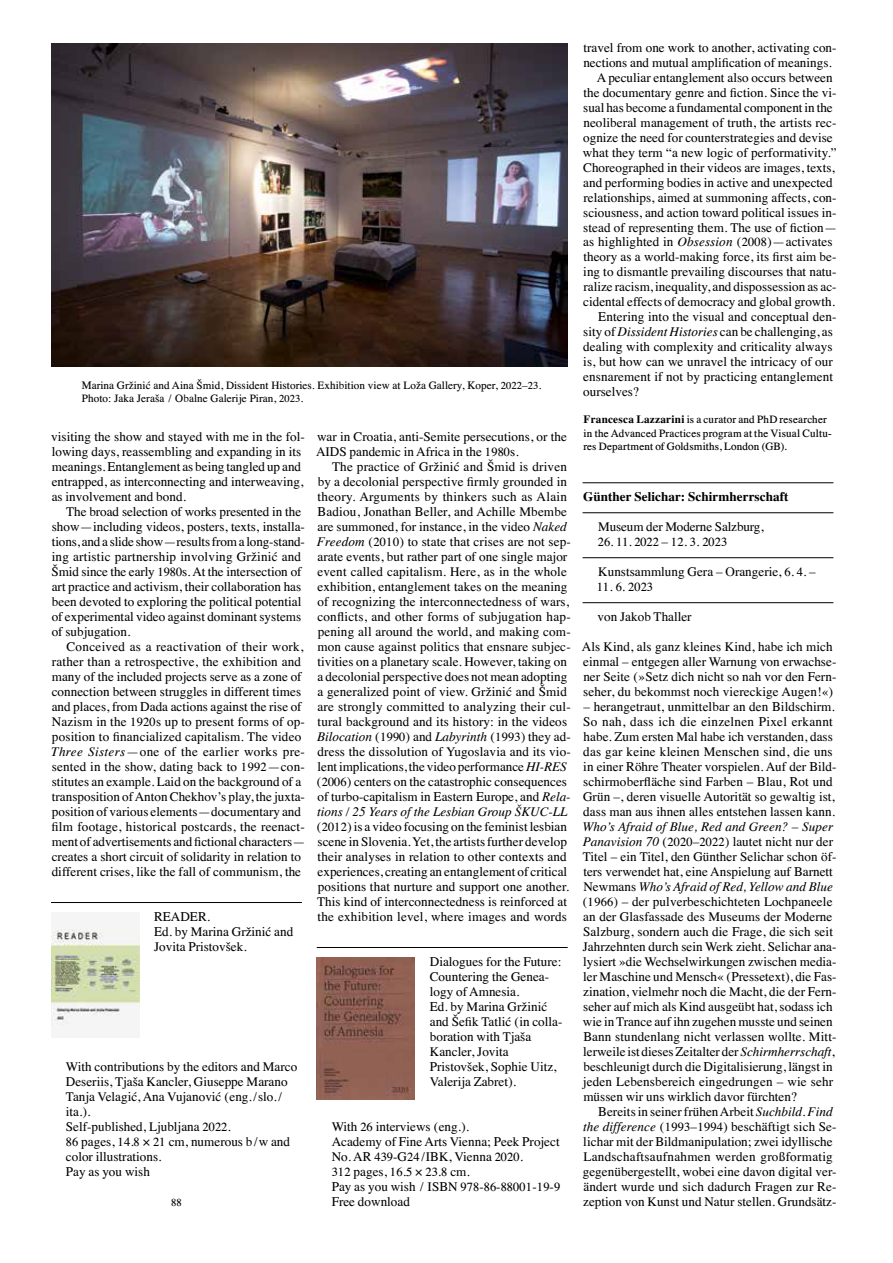
<style>
.page{position:relative;width:893px;height:1263px;background:#fff}
.page>*{position:absolute;margin:0;border:0;box-sizing:border-box;transform-origin:0 0}
.t1{font:13.2px/15px "Times CA Regular 1 3";color:#000}
.t2{font:13.2px "Times CA Italic 3";color:#000}
.t3{font:13.2px "Times CA Bold 3";letter-spacing:.005em;color:#000}
.t4{font:11.4px "Times CA Regular 1 5";color:#000}
.t5{font:11.25px/12.9px "Times CA Regular 7";color:#000}
.t6{font:11.25px/13.5px "Times CA Regular 3 11";letter-spacing:.01em;color:#000}
.s1{font-family:"Times CA Italic 3"}
.s2{font-family:"Times CA Bold 3"}
.s3{color:#fff}
.s4{font-family:"Times CA Regular 1 3"}
</style>
<div class="page">
<hr style="left:583px;top:482px;width:250px;height:1px;background:#000">
<hr style="left:583px;top:512px;width:250px;height:1px;background:#000">
<hr style="left:583px;top:557px;width:250px;height:1px;background:#000">
<hr style="left:583px;top:602px;width:250px;height:1px;background:#000">
<hr style="left:317px;top:947px;width:251px;height:1px;background:#000">
<img style="left:317px;top:957px;width:98px;height:142px">
<img style="left:51px;top:43px;width:517px;height:323px">
<hr style="left:51px;top:902px;width:251px;height:1px;background:#000">
<img style="left:51px;top:928px;width:88px;height:98px">
<p class="t5" style="left:82px;top:378px;width:461px">Marina Gržinić and Aina Šmid, Dissident Histories. Exhibition view at Loža Gallery, Koper, 2022–23.<br>Photo: Jaka Jeraša / Obalne Galerije Piran, 2023.</p>
<p class="t1" style="left:51px;top:428px;width:255px">visiting the show and stayed with me in the fol&shy;lowing days, reassembling and expanding in its meanings. Entanglement as being tangled up and entrapped, as interconnecting and interweaving, as involvement and bond.</p>
<p class="t1" style="left:51px;top:503px;width:255px;text-indent:15px">The broad selection of works presented in the show—including videos, posters, texts, installa&shy;tions, and a slide show—results from a long-stand&shy;ing artistic partnership involving Gržinić and Šmid since the early 1980s. At the intersection of art practice and activism, their collaboration has been devoted to exploring the political potential of experimental video against dominant systems of subjugation.</p>
<p class="t1" style="left:51px;top:638px;width:256px;text-indent:15px">Conceived as a reactivation of their work, rather than a retrospective, the exhibition and many of the included projects serve as a zone of connection between struggles in different times and places, from Dada actions against the rise of Nazism in the 1920s up to present forms of op&shy;position to financialized capitalism. The video <span class="s1">Three Sisters</span>—one of the earlier works pre&shy;sented in the show, dating back to 1992—con&shy;stitutes an example. Laid on the background of a transposition of Anton Chekhov’s play, the juxta&shy;position of various elements—documentary and film footage, historical postcards, the reenact&shy;ment of advertisements and fictional characters— creates a short circuit of solidarity in relation to different crises, like the fall of communism, the</p>
<p class="t1" style="left:154px;top:908px;width:141px">READER.<br>Ed. by Marina Gržinić and<br>Jovita Pristovšek.</p>
<p class="t1" style="left:66px;top:1058px;width:233px">With contributions by the editors and Marco<br>Deseriis, Tjaša Kancler, Giuseppe Marano<br>Tanja Velagić, Ana Vujanović (eng./slo./ ita.).<br>Self-published, Ljubljana 2022.<br>86 pages, 14.8 × 21 cm, numerous b/w and color illustrations.<br>Pay as you wish</p>
<p class="t4" style="left:171px;top:1191px;width:12px">88</p>
<p class="t1" style="left:316px;top:428px;width:252px">war in Croatia, anti-Semite persecutions, or the<br>AIDS pandemic in Africa in the 1980s.</p>
<p class="t1" style="left:317px;top:458px;width:256px;text-indent:15px">The practice of Gržinić and Šmid is driven by a decolonial perspective firmly grounded in theory. Arguments by thinkers such as Alain Badiou, Jonathan Beller, and Achille Mbembe are summoned, for instance, in the video <span class="s1">Naked Freedom</span> (2010) to state that crises are not sep&shy;arate events, but rather part of one single major event called capitalism. Here, as in the whole exhibition, entanglement takes on the meaning of recognizing the interconnectedness of wars, conflicts, and other forms of subjugation hap&shy;pening all around the world, and making com&shy;mon cause against politics that ensnare subjec&shy;tivities on a planetary scale. However, taking on a decolonial perspective does not mean adopting a generalized point of view. Gržinić and Šmid are strongly committed to analyzing their cul&shy;tural background and its history: in the videos <span class="s1">Bilocation</span> (1990) and <span class="s1">Labyrinth</span> (1993) they ad&shy;dress the dissolution of Yugoslavia and its vio&shy;lent implications, the video performance <span class="s1">HI-RES </span>(2006) centers on the catastrophic consequences of turbo-capitalism in Eastern Europe, and <span class="s1">Rela-</span></p>
<p class="t2" style="left:317px;top:800px;width:252px">tions / 25 Years of the Lesbian Group ŠKUC-LL</p>
<p class="t1" style="left:317px;top:818px;width:254px">(2012) is a video focusing on the feminist lesbian scene in Slovenia. Yet, the artists further develop their analyses in relation to other contexts and experiences, creating an entanglement of critical positions that nurture and support one another.<br>This kind of interconnectedness is reinforced at the exhibition level, where images and words</p>
<p class="t1" style="left:430px;top:953px;width:134px">Dialogues for the Future:<br>Countering the Genea&shy;logy of Amnesia.<br>Ed. by Marina Gržinić and Šefik Tatlić (in colla&shy;boration with Tjaša<br>Kancler, Jovita<br>Pristovšek, Sophie Uitz,<br>Valerija Zabret).</p>
<p class="t1" style="left:332px;top:1118px;width:230px">With 26 interviews (eng.).<br>Academy of Fine Arts Vienna; Peek Project<br>No. AR 439-G24/IBK, Vienna 2020.<br>312 pages, 16.5 × 23.8 cm.<br>Pay as you wish / ISBN 978-86-88001-19-9<br>Free download</p>
<p class="t1" style="left:583px;top:38px;width:255px">travel from one work to another, activating con-</p>
<p class="t1" style="left:583px;top:53px;width:250px">nections and mutual amplification of meanings.</p>
<p class="t1" style="left:597px;top:68px;width:238px">A peculiar entanglement also occurs between</p>
<p class="t1" style="left:583px;top:83px;width:255px">the documentary genre and fiction. Since the vi-</p>
<p class="t1" style="left:583px;top:98px;width:251px">sual has become a fundamental component in the</p>
<p class="t1" style="left:583px;top:113px;width:255px">neoliberal management of truth, the artists rec-</p>
<p class="t1" style="left:583px;top:128px;width:251px">ognize the need for counterstrategies and devise</p>
<p class="t1" style="left:583px;top:143px;width:255px">what they term “a new logic of performativity.”</p>
<p class="t1" style="left:583px;top:158px;width:253px">Choreographed in their videos are images, texts,</p>
<p class="t1" style="left:583px;top:173px;width:251px">and performing bodies in active and unexpected</p>
<p class="t1" style="left:583px;top:188px;width:255px">relationships, aimed at summoning affects, con-</p>
<p class="t1" style="left:583px;top:203px;width:255px">sciousness, and action toward political issues in-</p>
<p class="t1" style="left:583px;top:218px;width:256px">stead of representing them. The use of fiction—</p>
<p class="t1" style="left:583px;top:233px;width:251px">as highlighted in <span class="s1">Obsession</span> (2008)—activates</p>
<p class="t1" style="left:583px;top:248px;width:255px">theory as a world-making force, its first aim be-</p>
<p class="t1" style="left:583px;top:263px;width:255px">ing to dismantle prevailing discourses that natu-</p>
<p class="t1" style="left:583px;top:278px;width:255px">ralize racism, inequality, and dispossession as ac-</p>
<p class="t1" style="left:583px;top:293px;width:253px">cidental effects of democracy and global growth.</p>
<p class="t1" style="left:598px;top:308px;width:240px">Entering into the visual and conceptual den-</p>
<p class="t1" style="left:583px;top:323px;width:251px">sity of <span class="s1">Dissident Histories</span> can be challenging, as</p>
<p class="t1" style="left:583px;top:338px;width:251px">dealing with complexity and criticality always</p>
<p class="t1" style="left:583px;top:353px;width:251px">is, but how can we unravel the intricacy of our</p>
<p class="t1" style="left:583px;top:368px;width:251px">ensnarement if not by practicing entanglement</p>
<p class="t1" style="left:583px;top:383px;width:57px">ourselves?</p>
<p class="t6" style="left:583px;top:412px;width:250px"><span class="s2">Francesca Lazzarini</span> is a curator and PhD researcher in the Advanced Practices program at the Visual Cultu&shy;res Department of Goldsmiths, London (GB).</p>
<p class="t3" style="left:583px;top:484px;width:207px">Günther Selichar: Schirmherrschaft</p>
<p class="t1" style="left:598px;top:518px;width:167px">Museum der Moderne Salzburg,</p>
<p class="t1" style="left:598px;top:533px;width:131px">26. 11. 2022 – 12. 3. 2023</p>
<p class="t1" style="left:598px;top:563px;width:219px">Kunstsammlung Gera – Orangerie, 6. 4. –</p>
<p class="t1" style="left:597px;top:578px;width:58px">11. 6. 2023</p>
<p class="t1" style="left:597px;top:608px;width:96px">von Jakob Thaller</p>
<p class="t1" style="left:578px;top:638px;width:260px;text-align:center">Als Kind, als ganz kleines Kind, habe ich mich einmal – entgegen aller Warnung von erwachse&shy;ner Seite (»Setz dich nicht so nah vor den Fern&shy;seher, du bekommst noch viereckige Augen!«) <span class="s3">°</span>– herangetraut, unmittelbar an den Bildschirm.<br>So nah, dass ich die einzelnen Pixel erkannt habe. Zum ersten Mal habe ich verstanden, dass das gar keine kleinen Menschen sind, die uns in einer Röhre Theater vorspielen. Auf der Bild&shy;schirmoberfläche sind Farben – Blau, Rot und Grün –, deren visuelle Autorität so gewaltig ist, dass man aus ihnen alles entstehen lassen kann.</p>
<p class="t2" style="left:582px;top:815px;width:252px">Who’s Afraid of Blue, Red and Green? – Super</p>
<p class="t1" style="left:583px;top:833px;width:255px"><span class="s1">Panavision 70</span> (2020–2022) lautet nicht nur der<br>Titel – ein Titel, den Günther Selichar schon öf&shy;ters verwendet hat, eine Anspielung auf Barnett</p>
<p class="t2" style="left:583px;top:875px;width:251px"><span class="s4">Newmans</span> Who’s Afraid of Red, Yellow and Blue</p>
<p class="t1" style="left:582px;top:893px;width:256px">(1966) – der pulverbeschichteten Lochpaneele an der Glasfassade des Museums der Moderne Salzburg, sondern auch die Frage, die sich seit Jahrzehnten durch sein Werk zieht. Selichar ana&shy;lysiert »die Wechselwirkungen zwischen media&shy;ler Maschine und Mensch« (Pressetext), die Fas&shy;zination, vielmehr noch die Macht, die der Fern&shy;seher auf mich als Kind ausgeübt hat, sodass ich wie in Trance auf ihn zugehen musste und seinen Bann stundenlang nicht verlassen wollte. Mitt&shy;lerweile ist dieses Zeitalter der <span class="s1">Schirmherrschaft</span>, beschleunigt durch die Digitalisierung, längst in jeden Lebensbereich eingedrungen – wie sehr müssen wir uns wirklich davor fürchten?</p>
<p class="t1" style="left:583px;top:1103px;width:255px;text-indent:15px">Bereits in seiner frühen Arbeit <span class="s1">Suchbild. Find the difference</span> (1993–1994) beschäftigt sich Se&shy;lichar mit der Bildmanipulation; zwei idyllische Landschaftsaufnahmen werden großformatig gegenübergestellt, wobei eine davon digital ver&shy;ändert wurde und sich dadurch Fragen zur Re&shy;zeption von Kunst und Natur stellen. Grundsätz-</p>
</div>
